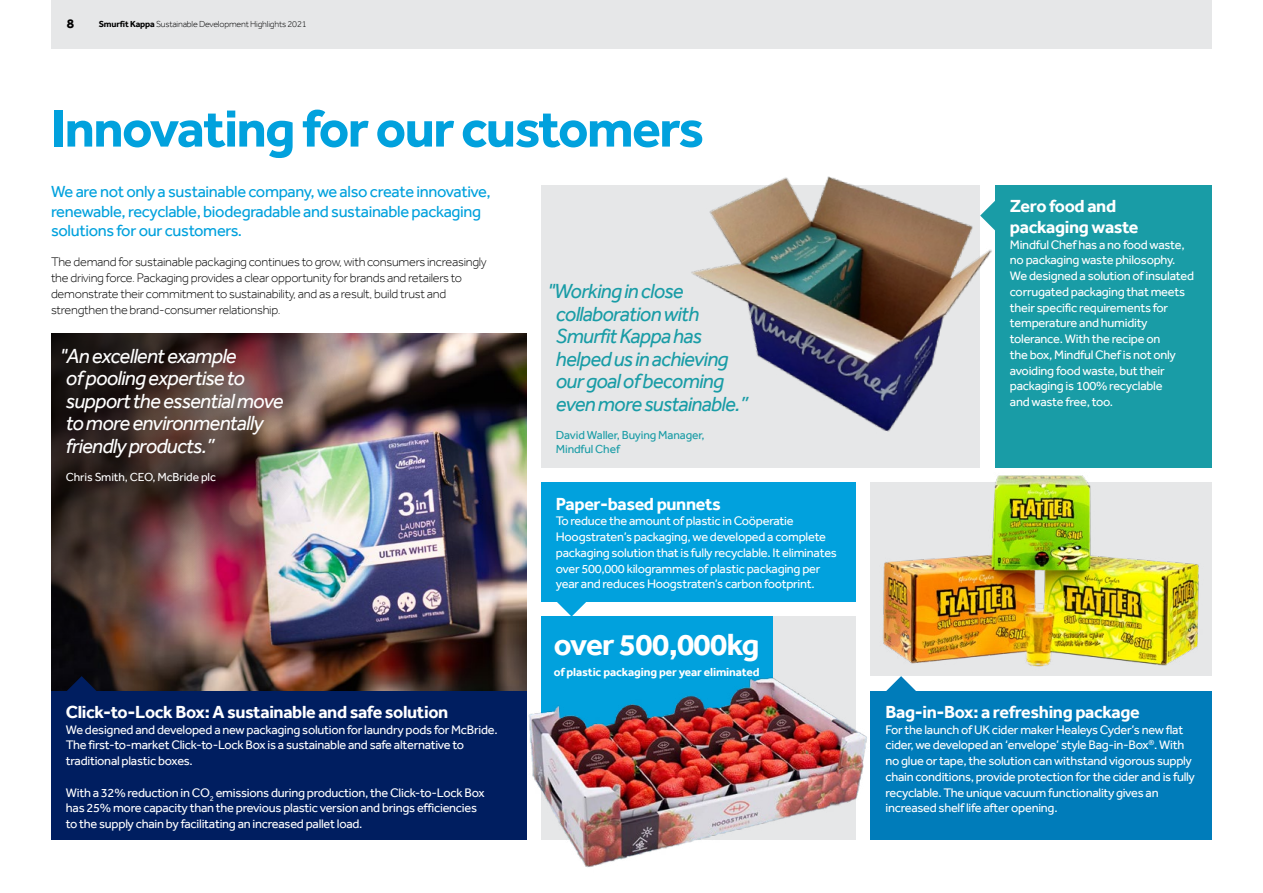
<style>
.page{position:relative;width:1263px;height:893px;background:#fff}
.page>*{position:absolute;margin:0;border:0;box-sizing:border-box;transform-origin:0 0}
.t1{font:700 54px "Effra";letter-spacing:-.03em;color:#01a1dd}
.t2{font:700 31.5px "Effra";letter-spacing:-.02em;color:#fff}
.t3{font:italic 21px/22.5px "Effra";letter-spacing:-.035em;color:#199ca6}
.t4{font:italic 21px/22.5px "Effra";letter-spacing:-.035em;color:#fff}
.t5{font:700 18px/21px "Effra";letter-spacing:-.02em;color:#fff}
.t6{font:16.5px/19.5px "Effra";letter-spacing:-.02em;color:#01a1dd}
.t7{font:700 13.5px "Effra";color:#000}
.t8{font:12.75px/15.8px "Effra";letter-spacing:-.02em;color:#fff}
.t9{font:300 12.75px/15.8px "Effra";letter-spacing:-.02em;color:#000}
.t10{font:12px/13.5px "Effra";letter-spacing:-.01em;color:#199ca6}
.t11{font:700 12px "Effra";letter-spacing:-.01em;color:#fff}
.t12{font:12px "Effra";letter-spacing:-.01em;color:#fff}
.t13{font:300 9px "Effra";letter-spacing:-.02em;color:#000}
.s1{font-weight:700}
</style>
<div class="page">
<div style="left:541px;top:185px;width:438px;height:283px;background:#e6e7e8"></div>
<div style="left:870px;top:483px;width:342px;height:193px;background:#e6e7e8"></div>
<div style="left:541px;top:617px;width:315px;height:223px;background:#e6e7e8"></div>
<div style="left:51px;top:0;width:1161px;height:49px;background:#e6e7e8"></div>
<img style="left:51px;top:334px;width:475px;height:357px">
<img style="left:691px;top:176px;width:304px;height:277px">
<img style="left:870px;top:475px;width:342px;height:192px">
<svg style="left:557px;top:602px;width:29px;height:14px"></svg>
<svg style="left:886px;top:676px;width:30px;height:15px"></svg>
<svg style="left:980px;top:201px;width:15px;height:29px"></svg>
<svg style="left:67px;top:676px;width:30px;height:15px"></svg>
<img style="left:51px;top:334px;width:305px;height:318px">
<div style="left:541px;top:483px;width:315px;height:119px;background:#01a1dd"></div>
<div style="left:51px;top:691px;width:475px;height:149px;background:#001e60"></div>
<div style="left:870px;top:691px;width:342px;height:149px;background:#007cba"></div>
<div style="left:995px;top:185px;width:217px;height:283px;background:#199ca6"></div>
<div style="left:541px;top:616px;width:231px;height:112px;background:#01a1dd"></div>
<img style="left:518px;top:670px;width:349px;height:197px">
<p class="t7" style="left:67px;top:15px;width:9px">8</p>
<p class="t13" style="left:99px;top:19px;width:209px"><span class="s1">Smurfit Kappa</span> Sustainable Development Highlights 2021</p>
<h1 class="t1" style="left:51px;top:96px;width:655px">Innovating for our customers</h1>
<p class="t6" style="left:51px;top:182px;width:441px">We are not only a sustainable company, we also create innovative, renewable, recyclable, biodegradable and sustainable packaging solutions for our customers.</p>
<p class="t9" style="left:51px;top:254px;width:437px">The demand for sustainable packaging continues to grow, with consumers increasingly the driving force. Packaging provides a clear opportunity for brands and retailers to demonstrate their commitment to sustainability, and as a result, build trust and strengthen the brand-consumer relationship.</p>
<h3 class="t4" style="left:60px;top:344px;width:225px">"An excellent example<br>of pooling expertise to support the essential move to more environmentally friendly products.”</h3>
<p class="t12" style="left:66px;top:470px;width:152px">Chris Smith, CEO, McBride plc</p>
<h3 class="t5" style="left:66px;top:701px;width:384px">Click-to-Lock Box: A sustainable and safe solution</h3>
<p class="t8" style="left:66px;top:721px;width:433px">We designed and developed a new packaging solution for laundry pods for McBride.<br>The first-to-market Click-to-Lock Box is a sustainable and safe alternative to traditional plastic boxes.</p>
<p class="t8" style="left:66px;top:784px;width:420px">With a 32% reduction in CO<sub>2</sub> emissions during production, the Click-to-Lock Box has 25% more capacity than the previous plastic version and brings efficiencies to the supply chain by facilitating an increased pallet load.</p>
<h3 class="t3" style="left:556px;top:280px;width:194px;text-indent:-8px">"Working in close collaboration with<br>Smurfit Kappa has helped us in achieving our goal of becoming even more sustainable.”</h3>
<p class="t10" style="left:556px;top:428px;width:150px">David Waller, Buying Manager,<br>Mindful Chef</p>
<h3 class="t5" style="left:556px;top:493px;width:167px">Paper-based punnets</h3>
<p class="t8" style="left:556px;top:513px;width:283px">To reduce the amount of plastic in Coöperatie Hoogstraten’s packaging, we developed a complete packaging solution that is fully recyclable. It eliminates over 500,000 kilogrammes of plastic packaging per year and reduces Hoogstraten’s carbon footprint.</p>
<h2 class="t2" style="left:554px;top:625px;width:207px">over 500,000kg</h2>
<p class="t11" style="left:554px;top:664px;width:207px">of plastic packaging per year eliminated</p>
<h3 class="t5" style="left:1010px;top:195px;width:130px">Zero food and packaging waste</h3>
<p class="t8" style="left:1010px;top:236px;width:186px">Mindful Chef has a no food waste, no packaging waste philosophy.<br>We designed a solution of insulated corrugated packaging that meets their specific requirements for temperature and humidity tolerance. With the recipe on<br>the box, Mindful Chef is not only avoiding food waste, but their packaging is 100% recyclable<br>and waste free, too.</p>
<h3 class="t5" style="left:885px;top:701px;width:256px">Bag-in-Box: a refreshing package</h3>
<p class="t8" style="left:885px;top:721px;width:311px">For the launch of UK cider maker Healeys Cyder’s new flat cider, we developed an ‘envelope’ style Bag-in-Box<sup>®</sup>. With no glue or tape, the solution can withstand vigorous supply chain conditions, provide protection for the cider and is fully recyclable. The unique vacuum functionality gives an increased shelf life after opening.</p>
</div>
